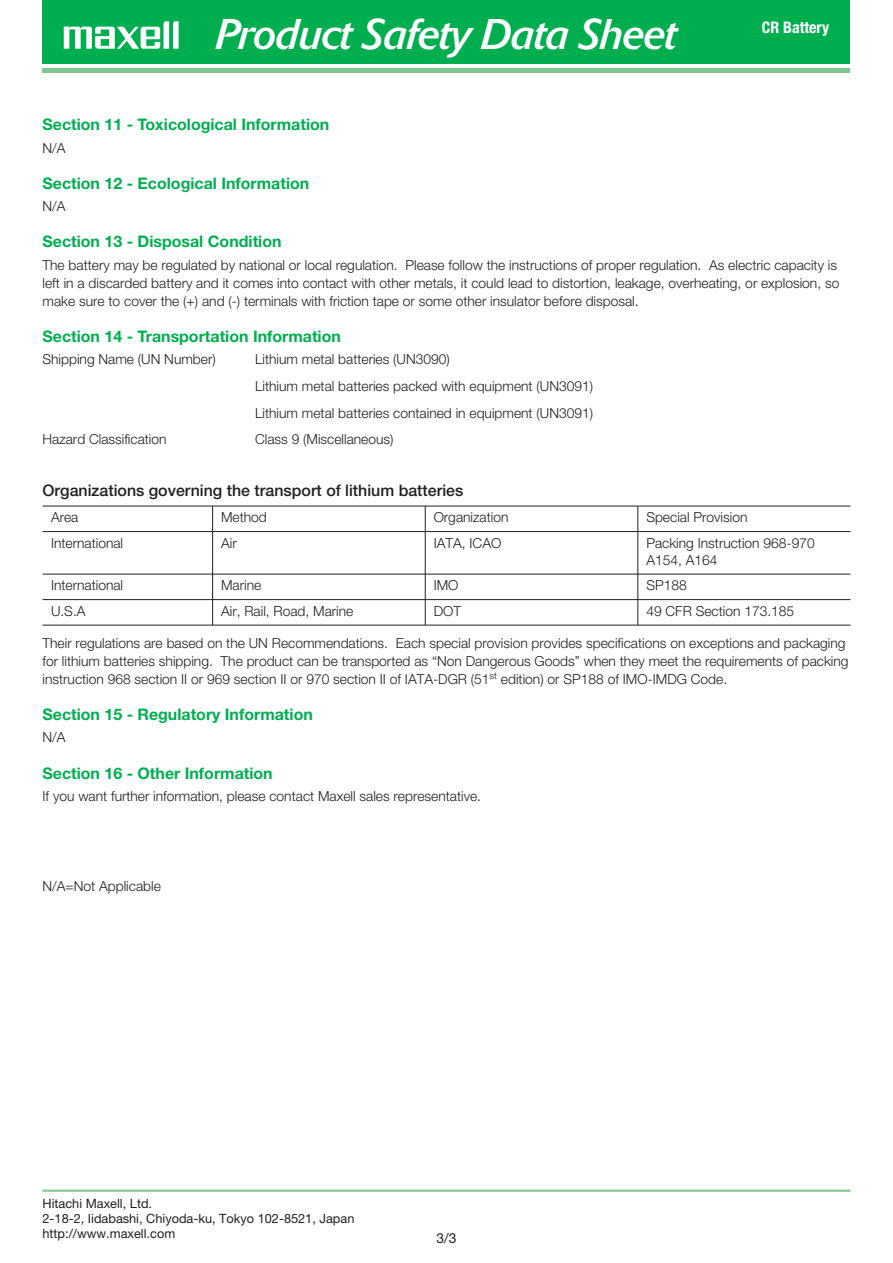
<style>
.page{position:relative;width:893px;height:1263px;background:#fff}
.page>*{position:absolute;margin:0;border:0;box-sizing:border-box;transform-origin:0 0}
.t1{font:italic 42.45px "Delta";letter-spacing:-.03em;color:#fff}
.t2{font:700 15.9px "Helvetica Neue";color:#00ae50}
.t3{font:500 15.9px "Helvetica Neue";color:#231f20}
.t4{font:700 condensed 15.9px "Helvetica Neue";color:#fff}
.t5{font:300 13.8px/18px "Helvetica Neue";color:#231f20}
.t6{font:13.8px "Helvetica Neue";color:#231f20}
.t7{font:12.75px/14.9px "Helvetica Neue";color:#231f20}
</style>
<div class="page">
<div style="left:43px;top:0;width:807px;height:64px;background:#00ae50"></div>
<hr style="left:43px;top:68px;width:807px;height:4px;background:#80c88f">
<svg style="left:64px;top:21px;width:115px;height:28px"></svg>
<hr style="left:43px;top:506px;width:807px;height:1px;background:#231f20">
<hr style="left:43px;top:531px;width:807px;height:1px;background:#231f20">
<hr style="left:43px;top:574px;width:807px;height:1px;background:#231f20">
<hr style="left:43px;top:599px;width:807px;height:1px;background:#231f20">
<hr style="left:43px;top:625px;width:807px;height:1px;background:#231f20">
<hr style="left:212px;top:506px;width:1px;height:119px;background:#231f20">
<hr style="left:425px;top:506px;width:1px;height:119px;background:#231f20">
<hr style="left:638px;top:506px;width:1px;height:119px;background:#231f20">
<hr style="left:43px;top:1189px;width:807px;height:3px;background:#80c88f">
<h1 class="t1" style="left:215px;top:19px;width:463px">Product Safety Data Sheet</h1>
<p class="t4" style="left:762px;top:21px;width:69px">CR Battery</p>
<p class="t2" style="left:43px;top:119px;width:288px">Section 11 - Toxicological Information</p>
<p class="t5" style="left:43px;top:140px;width:25px">N/A</p>
<p class="t2" style="left:43px;top:178px;width:268px">Section 12 - Ecological Information</p>
<p class="t5" style="left:43px;top:199px;width:25px">N/A</p>
<p class="t2" style="left:43px;top:236px;width:241px">Section 13 - Disposal Condition</p>
<p class="t5" style="left:43px;top:257px;width:798px">The battery may be regulated by national or local regulation. Please follow the instructions of proper regulation. As electric capacity is left in a discarded battery and it comes into contact with other metals, it could lead to distortion, leakage, overheating, or explosion, so make sure to cover the (+) and (-) terminals with friction tape or some other insulator before disposal.</p>
<p class="t2" style="left:43px;top:331px;width:300px">Section 14 - Transportation Information</p>
<p class="t5" style="left:43px;top:352px;width:175px">Shipping Name (UN Number)</p>
<p class="t5" style="left:255px;top:347px;width:339px;line-height:26.5px">Lithium metal batteries (UN3090)<br>Lithium metal batteries packed with equipment (UN3091)<br>Lithium metal batteries contained in equipment (UN3091)</p>
<p class="t5" style="left:43px;top:431px;width:126px">Hazard Classification</p>
<p class="t5" style="left:255px;top:431px;width:140px">Class 9 (Miscellaneous)</p>
<p class="t3" style="left:43px;top:485px;width:422px">Organizations governing the transport of lithium batteries</p>
<p class="t5" style="left:51px;top:510px;width:29px">Area</p>
<p class="t5" style="left:221px;top:510px;width:47px">Method</p>
<p class="t5" style="left:434px;top:510px;width:76px">Organization</p>
<p class="t5" style="left:646px;top:510px;width:103px">Special Provision</p>
<p class="t5" style="left:51px;top:535px;width:74px">International</p>
<p class="t5" style="left:221px;top:535px;width:17px">Air</p>
<p class="t5" style="left:434px;top:535px;width:69px">IATA, ICAO</p>
<p class="t5" style="left:646px;top:536px;width:170px;line-height:17px">Packing Instruction 968-970<br>A154, A164</p>
<p class="t5" style="left:51px;top:578px;width:74px">International</p>
<p class="t5" style="left:221px;top:578px;width:42px">Marine</p>
<p class="t5" style="left:434px;top:578px;width:26px">IMO</p>
<p class="t5" style="left:646px;top:578px;width:42px">SP188</p>
<p class="t5" style="left:51px;top:603px;width:36px">U.S.A</p>
<p class="t5" style="left:221px;top:603px;width:134px">Air, Rail, Road, Marine</p>
<p class="t5" style="left:434px;top:603px;width:29px">DOT</p>
<p class="t5" style="left:646px;top:603px;width:149px">49 CFR Section 173.185</p>
<p class="t5" style="left:43px;top:635px;width:808px">Their regulations are based on the UN Recommendations. Each special provision provides specifications on exceptions and packaging for lithium batteries shipping. The product can be transported as “Non Dangerous Goods” when they meet the requirements of packing instruction 968 section II or 969 section II or 970 section II of IATA-DGR (51<sup>st</sup> edition) or SP188 of IMO-IMDG Code.</p>
<p class="t2" style="left:43px;top:709px;width:272px">Section 15 - Regulatory Information</p>
<p class="t5" style="left:43px;top:730px;width:25px">N/A</p>
<p class="t2" style="left:43px;top:767px;width:232px">Section 16 - Other Information</p>
<p class="t5" style="left:43px;top:788px;width:440px">If you want further information, please contact Maxell sales representative.</p>
<p class="t5" style="left:43px;top:878px;width:120px">N/A=Not Applicable</p>
<p class="t7" style="left:43px;top:1197px;width:313px">Hitachi Maxell, Ltd.<br>2-18-2, Iidabashi, Chiyoda-ku, Tokyo 102-8521, Japan http://www.maxell.com</p>
<p class="t6" style="left:436px;top:1233px;width:21px">3/3</p>
</div>
